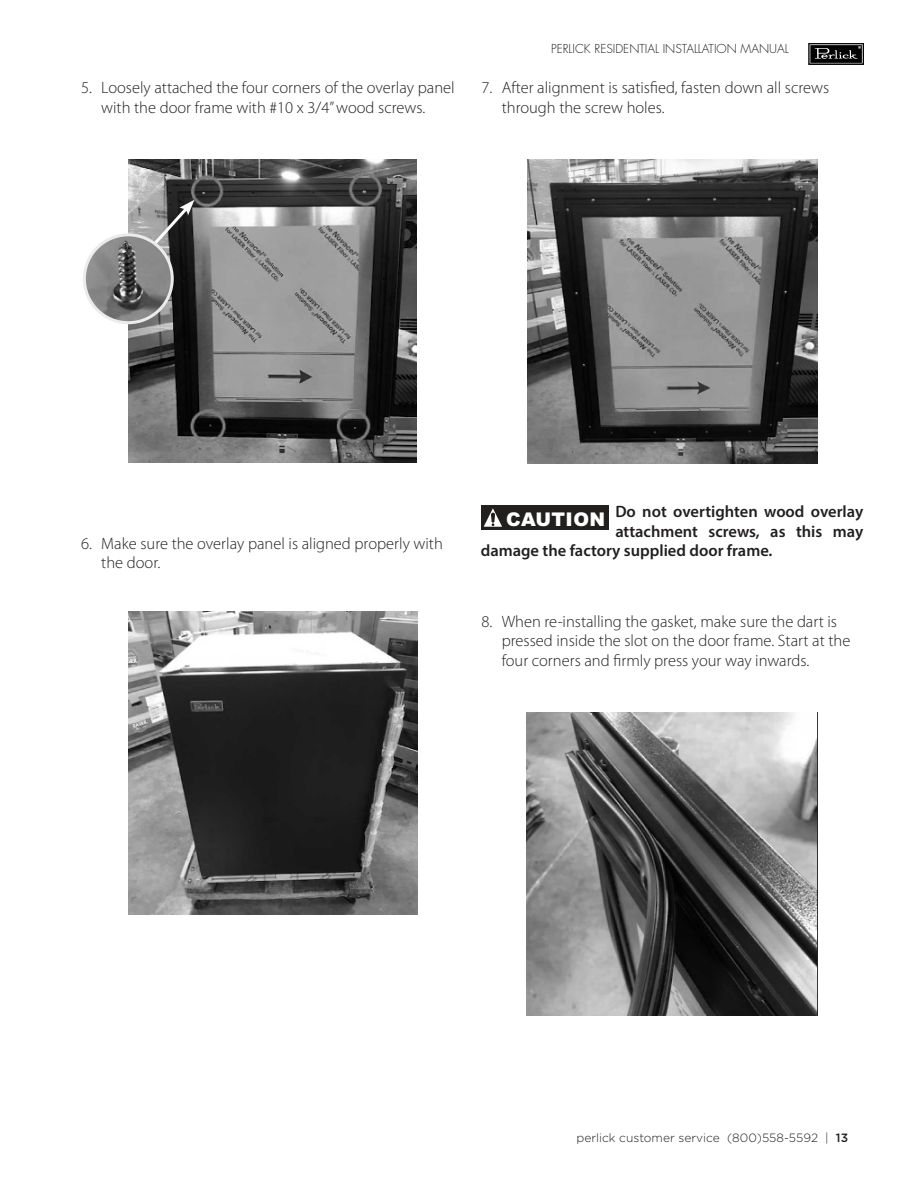
<style>
.page{position:relative;width:918px;height:1188px;background:#fff}
.page>*{position:absolute;margin:0;border:0;box-sizing:border-box;transform-origin:0 0}
.t1{font:900 18.9px "Arial";letter-spacing:.02em;color:#fff}
.t2{font:300 16.5px/19.5px "Myriad Pro";color:#221f1f}
.t3{font:600 16.5px "Myriad Pro";color:#221f1f}
.t4{font:300 12px "Gotham";color:#221f1f}
.t5{font:300 12px "Futura Std";color:#221f1f}
.s1{font-weight:500}
</style>
<div class="page">
<svg style="left:808px;top:43px;width:56px;height:22px"></svg>
<img style="left:128px;top:160px;width:288px;height:303px">
<svg style="left:149px;top:200px;width:45px;height:49px;background:#666"></svg>
<img style="left:84px;top:235px;width:88px;height:88px;border-radius:44px">
<div style="left:83px;top:233px;width:91px;height:91px;border:3px solid #eaebec;border-radius:50%"></div>
<img style="left:128px;top:611px;width:290px;height:304px">
<img style="left:528px;top:160px;width:289px;height:304px">
<img style="left:527px;top:713px;width:290px;height:303px">
<div style="left:481px;top:506px;width:128px;height:24px;background:#221f1f"></div>
<svg style="left:484px;top:508px;width:18px;height:19px"></svg>
<p class="t2" style="left:81px;top:80px;width:375px;text-align:center">5. Loosely attached the four corners of the overlay panel with the door frame with #10 x 3/4” wood screws.</p>
<p class="t5" style="left:551px;top:42px;width:239px">PERLICK RESIDENTIAL INSTALLATION MANUAL</p>
<p class="t2" style="left:502px;top:79px;width:329px;text-indent:-20px">7. After alignment is satisfied, fasten down all screws through the screw holes.</p>
<p class="t2" style="left:101px;top:535px;width:343px;text-indent:-20px">6. Make sure the overlay panel is aligned properly with the door.</p>
<p class="t3" style="left:615px;top:506px;width:250px">Do not overtighten wood overlay</p>
<p class="t3" style="left:615px;top:525px;width:250px">attachment screws, as this may</p>
<p class="t3" style="left:481px;top:545px;width:293px">damage the factory supplied door frame.</p>
<p class="t1" style="left:506px;top:509px;width:101px">CAUTION</p>
<p class="t2" style="left:502px;top:613px;width:350px;text-indent:-20px">8. When re-installing the gasket, make sure the dart is pressed inside the slot on the door frame. Start at the four corners and firmly press your way inwards.</p>
<p class="t4" style="left:576px;top:1132px;width:273px">perlick customer service (800)558-5592 | <span class="s1">13</span></p>
</div>
